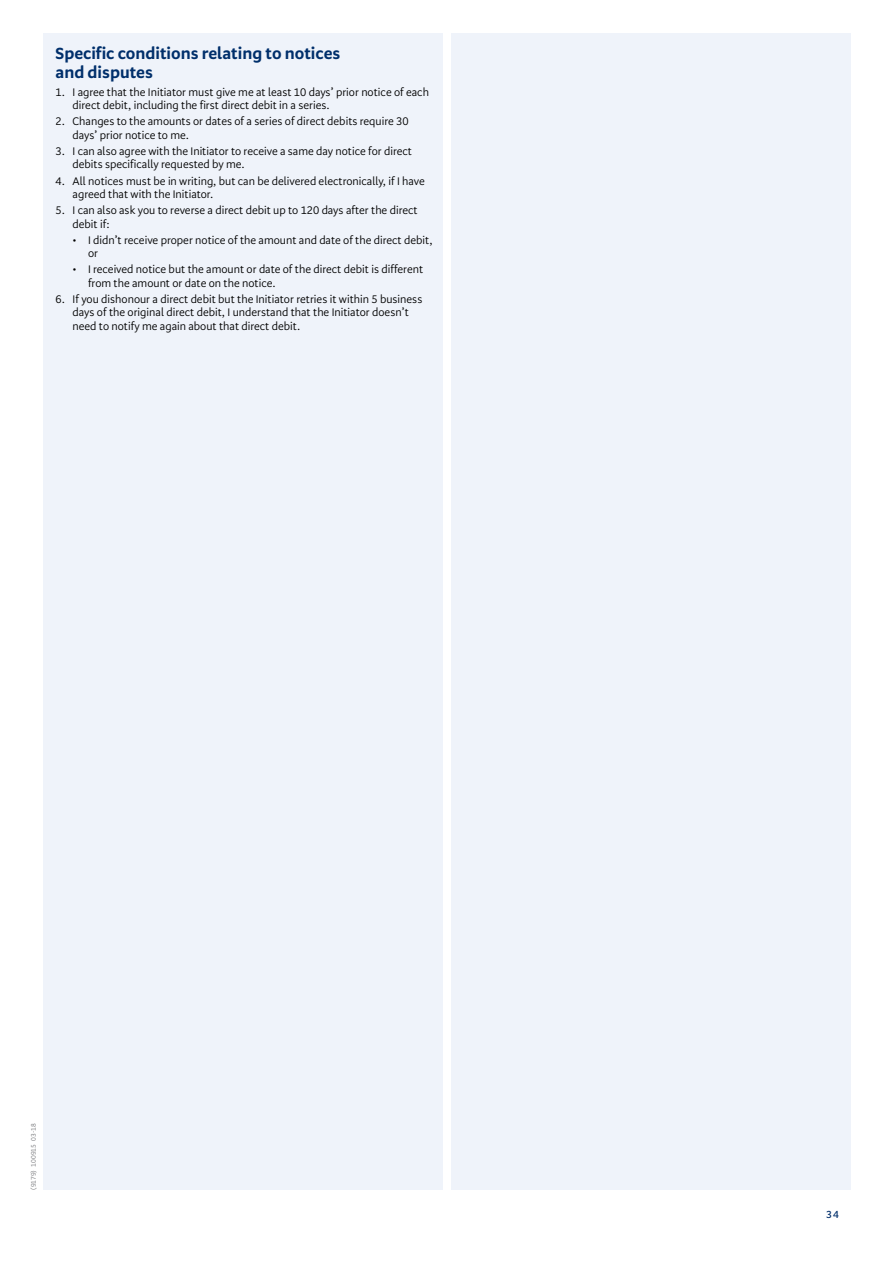
<style>
.page{position:relative;width:893px;height:1263px;background:#fff}
.page>*{position:absolute;margin:0;border:0;box-sizing:border-box;transform-origin:0 0}
.t1{font:700 16.5px/19.5px "Serrano Pro";color:#002f6b}
.t2{font:11.25px/13.5px "Serrano Pro";color:#000}
.t3{font:600 10.5px "Serrano Pro";color:#002f6b}
.t4{font:6.75px "Serrano Pro";letter-spacing:.005em;color:#77787b}
</style>
<div class="page">
<div style="left:451px;top:33px;width:399px;height:1157px;background:#eff3fa"></div>
<div style="left:43px;top:33px;width:400px;height:1157px;background:#eff3fa"></div>
<h1 class="t1" style="left:56px;top:44px;width:286px">Specific conditions relating to notices and disputes</h1>
<p class="t2" style="left:73px;top:86px;width:358px;text-indent:-17px">1. I agree that the Initiator must give me at least 10 days’ prior notice of each direct debit, including the first direct debit in a series.</p>
<p class="t2" style="left:73px;top:115px;width:338px;text-indent:-17px">2. Changes to the amounts or dates of a series of direct debits require 30 days’ prior notice to me.</p>
<p class="t2" style="left:73px;top:145px;width:341px;text-indent:-17px">3. I can also agree with the Initiator to receive a same day notice for direct debits specifically requested by me.</p>
<p class="t2" style="left:73px;top:174px;width:354px;text-indent:-17px">4. All notices must be in writing, but can be delivered electronically, if I have agreed that with the Initiator.</p>
<p class="t2" style="left:73px;top:204px;width:347px;text-indent:-17px">5. I can also ask you to reverse a direct debit up to 120 days after the direct debit if:</p>
<p class="t2" style="left:88px;top:233px;width:346px;text-indent:-15px">• I didn’t receive proper notice of the amount and date of the direct debit, or</p>
<p class="t2" style="left:88px;top:263px;width:337px;text-indent:-15px">• I received notice but the amount or date of the direct debit is different from the amount or date on the notice.</p>
<p class="t2" style="left:73px;top:292px;width:351px;text-indent:-17px">6. If you dishonour a direct debit but the Initiator retries it within 5 business days of the original direct debit, I understand that the Initiator doesn’t need to notify me again about that direct debit.</p>
<p class="t4" style="left:30px;top:1190px;width:68px;rotate:-90deg">(9179) 100915 03-18</p>
<p class="t3" style="left:826px;top:1209px;width:14px">34</p>
</div>
